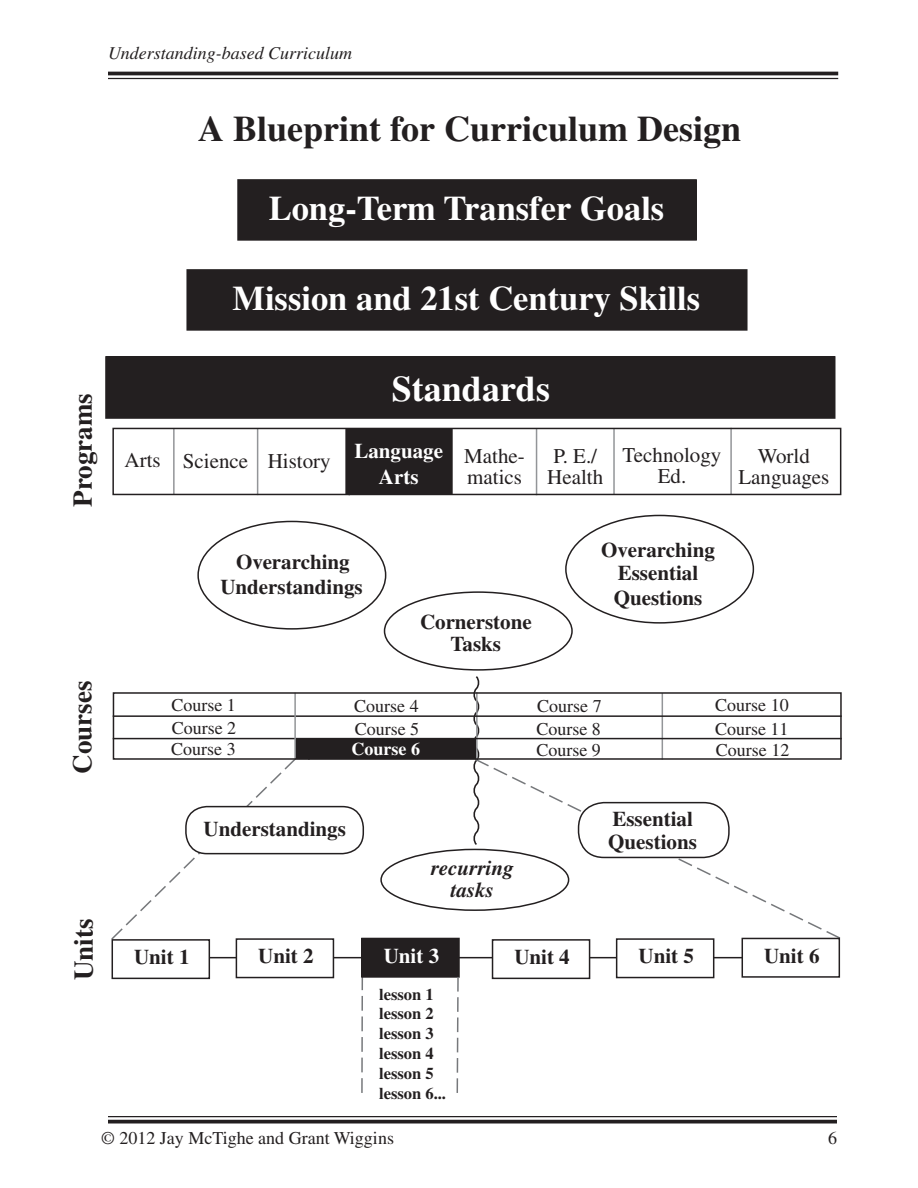
<style>
.page{position:relative;width:918px;height:1188px;background:#fff}
.page>*{position:absolute;margin:0;border:0;box-sizing:border-box;transform-origin:0 0}
.t1{font:700 36px "Times";color:#231f20}
.t2{font:700 36px "Times";color:#fff}
.t3{font:700 34.5px "Times";color:#fff}
.t4{font:700 27px "Times";color:#231f20}
.t5{font:700 21px "Times";color:#231f20}
.t6{font:21px/21px "Times";color:#231f20;text-align:center}
.t7{font:700 21px/25.2px "Times";color:#fff;text-align:center}
.t8{font:italic 700 21px "Times";color:#231f20}
.t9{font:18px "Times";color:#231f20}
.t10{font:italic 18px "Times";color:#231f20}
.t11{font:700 18px "Times";color:#fff}
.t12{font:700 16.5px "Times";color:#231f20}
</style>
<div class="page">
<hr style="left:108px;top:1116px;width:729px;height:1px;background:#231f20">
<svg style="left:108px;top:1120px;width:729px;height:4px;fill:#231f20"></svg>
<hr style="left:108px;top:72px;width:730px;height:3px;background:#231f20">
<hr style="left:108px;top:78px;width:730px;height:1px;background:#231f20">
<svg style="left:471px;top:676px;width:11px;height:81px"></svg>
<svg style="left:361px;top:978px;width:2px;height:115px"></svg>
<hr style="left:173px;top:428px;width:2px;height:67px;background:#939598">
<hr style="left:257px;top:428px;width:1px;height:67px;background:#939598">
<hr style="left:730px;top:428px;width:2px;height:66px;background:#939598">
<hr style="left:613px;top:428px;width:2px;height:67px;background:#939598">
<hr style="left:536px;top:429px;width:1px;height:66px;background:#939598">
<div style="left:112px;top:428px;width:729px;height:67px;border:2px solid #231f20"></div>
<div style="left:346px;top:429px;width:106px;height:65px;background:#231f20"></div>
<div style="left:345px;top:429px;width:108px;height:66px;border:2px solid #231f20"></div>
<div style="left:187px;top:270px;width:560px;height:60px;background:#231f20"></div>
<div style="left:186px;top:269px;width:562px;height:62px;border:2px solid #231f20"></div>
<div style="left:106px;top:357px;width:729px;height:61px;background:#231f20"></div>
<div style="left:105px;top:356px;width:730px;height:63px;border:2px solid #231f20"></div>
<svg style="left:111px;top:757px;width:187px;height:184px"></svg>
<svg style="left:473px;top:760px;width:368px;height:180px"></svg>
<div style="left:296px;top:739px;width:179px;height:20px;background:#231f20"></div>
<hr style="left:476px;top:692px;width:2px;height:67px;background:#939598">
<hr style="left:662px;top:693px;width:1px;height:67px;background:#939598">
<hr style="left:113px;top:715px;width:729px;height:2px;background:#231f20">
<hr style="left:113px;top:738px;width:729px;height:1px;background:#231f20">
<hr style="left:294px;top:693px;width:2px;height:65px;background:#939598">
<div style="left:113px;top:692px;width:729px;height:68px;border:2px solid #231f20"></div>
<hr style="left:308px;top:738px;width:2px;height:22px;background:#231f20">
<hr style="left:208px;top:957px;width:535px;height:1px;background:#231f20">
<div style="left:112px;top:939px;width:98px;height:40px;border:2px solid #231f20"></div>
<div style="left:236px;top:939px;width:97px;height:39px;background:#fff"></div>
<div style="left:236px;top:938px;width:98px;height:40px;border:2px solid #231f20"></div>
<div style="left:362px;top:938px;width:97px;height:39px;background:#231f20"></div>
<div style="left:361px;top:938px;width:99px;height:40px;border:2px solid #231f20"></div>
<div style="left:493px;top:940px;width:97px;height:38px;background:#fff"></div>
<div style="left:492px;top:939px;width:98px;height:40px;border:2px solid #231f20"></div>
<div style="left:617px;top:939px;width:97px;height:39px;background:#fff"></div>
<div style="left:616px;top:938px;width:98px;height:40px;border:2px solid #231f20"></div>
<div style="left:742px;top:938px;width:98px;height:40px;border:2px solid #231f20"></div>
<svg style="left:456px;top:975px;width:4px;height:118px"></svg>
<div style="left:186px;top:807px;width:177px;height:47px;background:#fff;border-radius:21px"></div>
<div style="left:185px;top:806px;width:179px;height:48px;border:2px solid #231f20;border-radius:21px"></div>
<div style="left:579px;top:803px;width:150px;height:54px;background:#fff;border-radius:26px"></div>
<div style="left:578px;top:802px;width:152px;height:56px;border:2px solid #231f20;border-radius:26px"></div>
<div style="left:384px;top:591px;width:189px;height:80px;border:2px solid #231f20;border-radius:50%"></div>
<div style="left:381px;top:849px;width:188px;height:61px;background:#fff;border-radius:50%"></div>
<div style="left:380px;top:849px;width:189px;height:62px;border:2px solid #231f20;border-radius:50%"></div>
<div style="left:238px;top:180px;width:458px;height:60px;background:#231f20"></div>
<div style="left:237px;top:179px;width:460px;height:62px;border:2px solid #231f20"></div>
<p class="t10" style="left:108px;top:43px;width:246px">Understanding-based Curriculum</p>
<p class="t1" style="left:198px;top:107px;width:545px">A Blueprint for Curriculum Design</p>
<p class="t3" style="left:269px;top:188px;width:397px">Long-Term Transfer Goals</p>
<p class="t4" style="left:67px;top:507px;width:115px;rotate:-90deg">Programs</p>
<p class="t4" style="left:66px;top:774px;width:94px;rotate:-90deg">Courses</p>
<p class="t4" style="left:68px;top:980px;width:63px;rotate:-90deg">Units</p>
<p class="t3" style="left:232px;top:278px;width:469px">Mission and 21st Century Skills</p>
<p class="t2" style="left:392px;top:367px;width:160px">Standards</p>
<p class="t7" style="left:354px;top:438px;width:90px">Language<br>Arts</p>
<p class="t6" style="left:623px;top:444px;width:100px">Technology</p>
<p class="t6" style="left:658px;top:465px;width:30px">Ed.</p>
<p class="t6" style="left:553px;top:445px;width:45px">P. E./</p>
<p class="t6" style="left:547px;top:466px;width:57px">Health</p>
<p class="t6" style="left:464px;top:445px;width:62px">Mathe-</p>
<p class="t6" style="left:467px;top:466px;width:56px">matics</p>
<p class="t6" style="left:125px;top:450px;width:38px">Arts</p>
<p class="t6" style="left:183px;top:450px;width:67px">Science</p>
<p class="t6" style="left:268px;top:451px;width:64px">History</p>
<p class="t6" style="left:738px;top:446px;width:92px">World<br>Languages</p>
<p class="t5" style="left:236px;top:550px;width:115px">Overarching</p>
<p class="t5" style="left:220px;top:575px;width:144px">Understandings</p>
<p class="t5" style="left:420px;top:609px;width:113px">Cornerstone</p>
<p class="t5" style="left:451px;top:632px;width:52px">Tasks</p>
<p class="t5" style="left:601px;top:538px;width:115px">Overarching</p>
<p class="t5" style="left:618px;top:560px;width:82px">Essential</p>
<p class="t5" style="left:614px;top:586px;width:90px">Questions</p>
<p class="t9" style="left:171px;top:695px;width:66px">Course 1</p>
<p class="t9" style="left:172px;top:718px;width:66px">Course 2</p>
<p class="t9" style="left:171px;top:739px;width:66px">Course 3</p>
<p class="t9" style="left:354px;top:696px;width:66px">Course 4</p>
<p class="t9" style="left:355px;top:719px;width:66px">Course 5</p>
<p class="t11" style="left:352px;top:738px;width:70px">Course 6</p>
<p class="t9" style="left:537px;top:696px;width:66px">Course 7</p>
<p class="t9" style="left:536px;top:719px;width:66px">Course 8</p>
<p class="t9" style="left:536px;top:740px;width:66px">Course 9</p>
<p class="t9" style="left:715px;top:695px;width:75px">Course 10</p>
<p class="t9" style="left:715px;top:719px;width:75px">Course 11</p>
<p class="t9" style="left:716px;top:740px;width:75px">Course 12</p>
<p class="t5" style="left:204px;top:816px;width:144px">Understandings</p>
<p class="t5" style="left:612px;top:807px;width:82px">Essential</p>
<p class="t5" style="left:608px;top:829px;width:90px">Questions</p>
<p class="t8" style="left:431px;top:856px;width:84px">recurring</p>
<p class="t8" style="left:451px;top:878px;width:45px">tasks</p>
<p class="t5" style="left:134px;top:944px;width:57px">Unit 1</p>
<p class="t5" style="left:258px;top:944px;width:57px">Unit 2</p>
<p class="t7" style="left:384px;top:943px;width:57px">Unit 3</p>
<p class="t5" style="left:514px;top:944px;width:57px">Unit 4</p>
<p class="t5" style="left:639px;top:944px;width:57px">Unit 5</p>
<p class="t5" style="left:764px;top:943px;width:57px">Unit 6</p>
<p class="t12" style="left:379px;top:984px;width:56px">lesson 1</p>
<p class="t12" style="left:379px;top:1004px;width:56px">lesson 2</p>
<p class="t12" style="left:379px;top:1024px;width:56px">lesson 3</p>
<p class="t12" style="left:379px;top:1043px;width:56px">lesson 4</p>
<p class="t12" style="left:379px;top:1063px;width:56px">lesson 5</p>
<p class="t12" style="left:379px;top:1083px;width:68px">lesson 6...</p>
<p class="t9" style="left:101px;top:1128px;width:294px">© 2012 Jay McTighe and Grant Wiggins</p>
<p class="t9" style="left:828px;top:1128px;width:10px">6</p>
</div>
